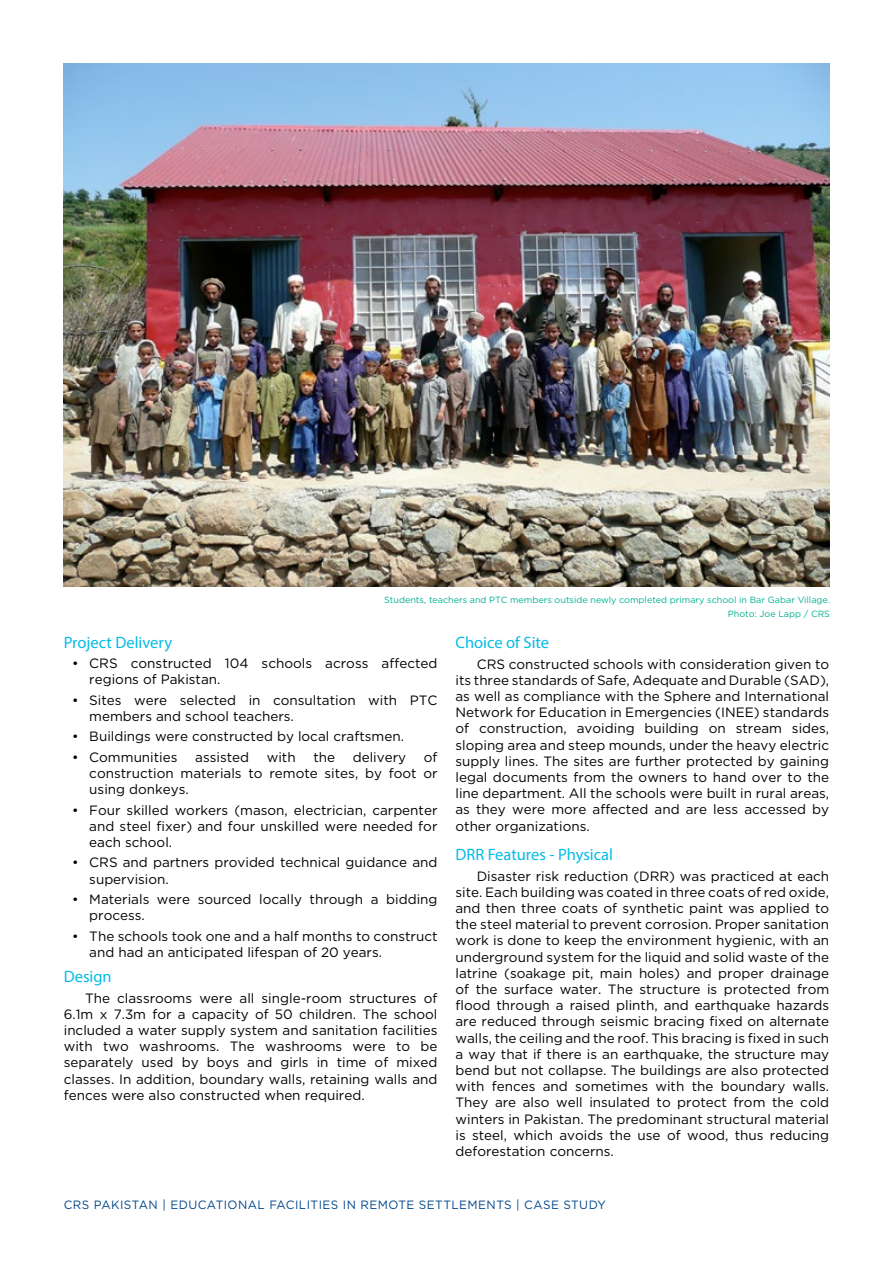
<style>
.page{position:relative;width:893px;height:1263px;background:#fff}
.page>*{position:absolute;margin:0;border:0;box-sizing:border-box;transform-origin:0 0}
.t1{font:16.5px "Myriad Pro";color:#05bce7}
.t2{font:13.5px/16.2px "Gotham";color:#000}
.t3{font:12px "Gotham";letter-spacing:.04em;color:#00468b}
.t4{font:9px/14.7px "Gotham";color:#00b18f;text-align:right}
</style>
<div class="page">
<img style="left:64px;top:64px;width:766px;height:523px">
<p class="t4" style="left:384px;top:592px;width:447px">Students, teachers and PTC members outside newly completed primary school in Bar Gabar Village.<br>Photo: Joe Lapp / CRS</p>
<p class="t1" style="left:64px;top:632px;width:110px">Project Delivery</p>
<p class="t2" style="left:89px;top:655px;width:350px;text-indent:-17px">• CRS constructed 104 schools across affected regions of Pakistan.</p>
<p class="t2" style="left:89px;top:691px;width:350px;text-indent:-17px">• Sites were selected in consultation with PTC members and school teachers.</p>
<p class="t2" style="left:72px;top:728px;width:333px">• Buildings were constructed by local craftsmen.</p>
<p class="t2" style="left:72px;top:748px;width:107px">• Communities</p>
<p class="t2" style="left:195px;top:748px;width:55px">assisted</p>
<p class="t2" style="left:267px;top:748px;width:30px">with</p>
<p class="t2" style="left:313px;top:748px;width:23px">the</p>
<p class="t2" style="left:353px;top:748px;width:55px">delivery</p>
<p class="t2" style="left:89px;top:748px;width:350px;text-align:justify;text-indent:334px">of construction materials to remote sites, by foot or using donkeys.</p>
<p class="t2" style="left:89px;top:801px;width:350px;text-align:justify;text-indent:-17px">• Four skilled workers (mason, electrician, carpenter and steel fixer) and four unskilled were needed for each school.</p>
<p class="t2" style="left:89px;top:854px;width:350px;text-indent:-17px">• CRS and partners provided technical guidance and supervision.</p>
<p class="t2" style="left:89px;top:891px;width:350px;text-indent:-17px">• Materials were sourced locally through a bidding process.</p>
<p class="t2" style="left:89px;top:927px;width:350px;text-indent:-17px">• The schools took one and a half months to construct and had an anticipated lifespan of 20 years.</p>
<p class="t1" style="left:64px;top:966px;width:49px">Design</p>
<p class="t2" style="left:64px;top:989px;width:375px;text-align:justify;text-indent:21px">The classrooms were all single-room structures of 6.1m x 7.3m for a capacity of 50 children. The school included a water supply system and sanitation facilities with two washrooms. The washrooms were to be separately used by boys and girls in time of mixed classes. In addition, boundary walls, retaining walls and fences were also constructed when required.</p>
<p class="t1" style="left:455px;top:632px;width:95px">Choice of Site</p>
<p class="t2" style="left:455px;top:655px;width:375px;text-align:justify;text-indent:21px">CRS constructed schools with consideration given to its three standards of Safe, Adequate and Durable (SAD), as well as compliance with the Sphere and International Network for Education in Emergencies (INEE) standards of construction, avoiding building on stream sides, sloping area and steep mounds, under the heavy electric supply lines. The sites are further protected by gaining legal documents from the owners to hand over to the line department. All the schools were built in rural areas, as they were more affected and are less accessed by other organizations.</p>
<p class="t1" style="left:455px;top:844px;width:159px">DRR Features - Physical</p>
<p class="t2" style="left:455px;top:867px;width:375px;text-align:justify;text-indent:21px">Disaster risk reduction (DRR) was practiced at each site. Each building was coated in three coats of red oxide, and then three coats of synthetic paint was applied to the steel material to prevent corrosion. Proper sanitation work is done to keep the environment hygienic, with an underground system for the liquid and solid waste of the latrine (soakage pit, main holes) and proper drainage of the surface water. The structure is protected from flood through a raised plinth, and earthquake hazards are reduced through seismic bracing fixed on alternate walls, the ceiling and the roof. This bracing is fixed in such a way that if there is an earthquake, the structure may bend but not collapse. The buildings are also protected with fences and sometimes with the boundary walls.<br>They are also well insulated to protect from the cold winters in Pakistan. The predominant structural material is steel, which avoids the use of wood, thus reducing deforestation concerns.</p>
<p class="t3" style="left:64px;top:1197px;width:544px">CRS PAKISTAN | EDUCATIONAL FACILITIES IN REMOTE SETTLEMENTS | CASE STUDY</p>
</div>
